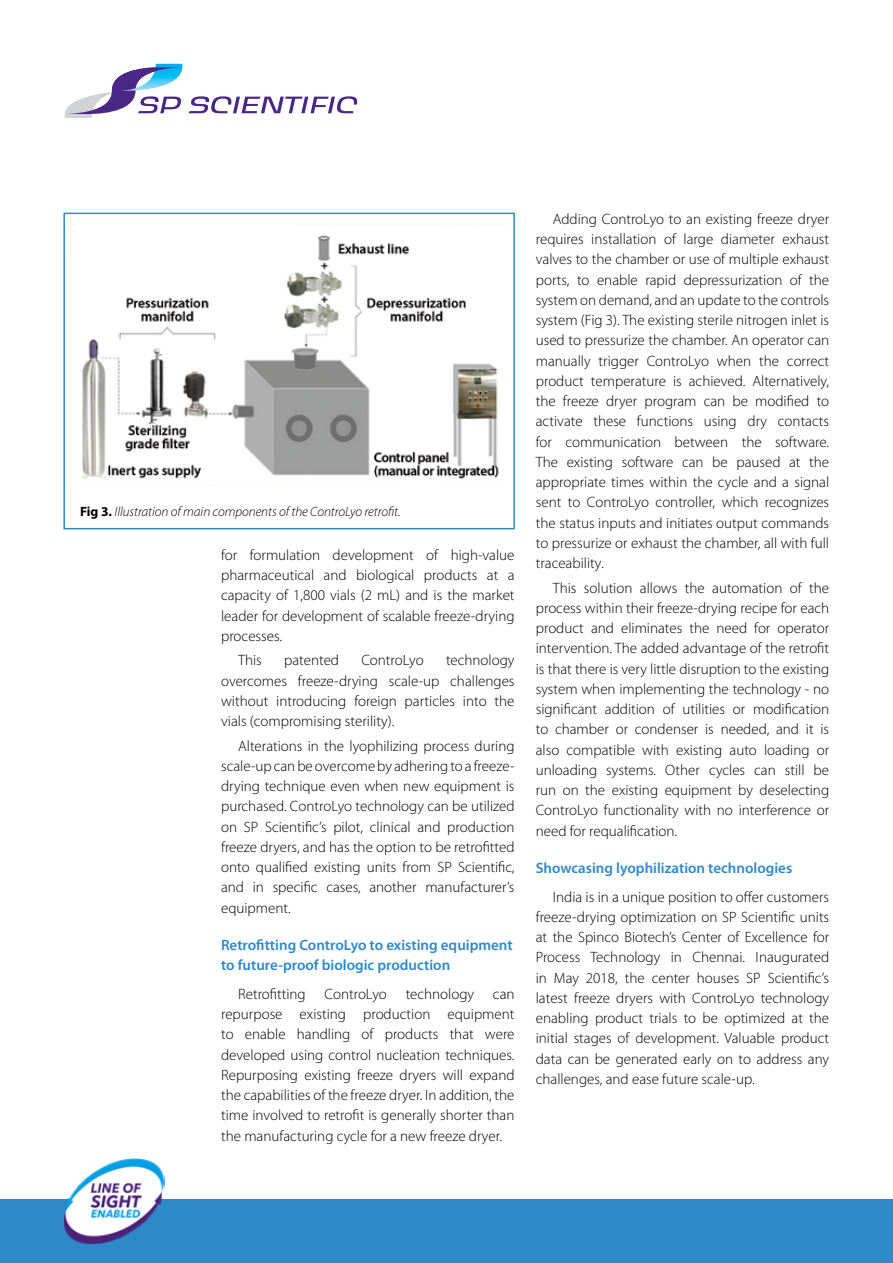
<style>
.page{position:relative;width:893px;height:1263px;background:#fff}
.page>*{position:absolute;margin:0;border:0;box-sizing:border-box;transform-origin:0 0}
.t1{font:300 15px/20.2px "Myriad Pro";color:#000;text-align:justify}
.t2{font:600 15px/20.2px "Myriad Pro";color:#2e89c9}
.t3{font:italic 300 13.5px "Myriad Pro";letter-spacing:-.005em;color:#000}
.s1{font-weight:700;font-style:normal}
</style>
<div class="page">
<div style="left:0;top:1199px;width:893px;height:64px;background:#2e89c9"></div>
<svg style="left:65px;top:64px;width:292px;height:54px"></svg>
<img style="left:65px;top:1158px;width:100px;height:85px">
<div style="left:63px;top:213px;width:452px;height:316px;border:1px solid #2e89c9"></div>
<img style="left:82px;top:235px;width:417px;height:244px">
<p class="t3" style="left:80px;top:504px;width:322px"><span class="s1">Fig 3.</span> Illustration of main components of the ControLyo retrofit.</p>
<p class="t1" style="left:221px;top:545px;width:295px">for formulation development of high-value pharmaceutical and biological products at a capacity of 1,800 vials (2 mL) and is the market leader for development of scalable freeze-drying processes.</p>
<p class="t1" style="left:238px;top:650px;width:25px">This</p>
<p class="t1" style="left:284px;top:650px;width:56px">patented</p>
<p class="t1" style="left:361px;top:650px;width:64px">ControLyo</p>
<p class="t1" style="left:221px;top:650px;width:295px;text-indent:225px">technology overcomes freeze-drying scale-up challenges without introducing foreign particles into the vials (compromising sterility).</p>
<p class="t1" style="left:221px;top:736px;width:295px;text-indent:17px">Alterations in the lyophilizing process during scale-up can be overcome by adhering to a freeze&shy;drying technique even when new equipment is purchased. ControLyo technology can be utilized on SP Scientific’s pilot, clinical and production freeze dryers, and has the option to be retrofitted onto qualified existing units from SP Scientific, and in specific cases, another manufacturer’s equipment.</p>
<p class="t2" style="left:221px;top:935px;width:293px">Retrofitting ControLyo to existing equipment to future-proof biologic production</p>
<p class="t1" style="left:238px;top:984px;width:69px">Retrofitting</p>
<p class="t1" style="left:325px;top:984px;width:64px">ControLyo</p>
<p class="t1" style="left:406px;top:984px;width:70px">technology</p>
<p class="t1" style="left:221px;top:984px;width:295px;text-indent:272px">can repurpose existing production equipment to enable handling of products that were developed using control nucleation techniques.<br>Repurposing existing freeze dryers will expand the capabilities of the freeze dryer. In addition, the time involved to retrofit is generally shorter than the manufacturing cycle for a new freeze dryer.</p>
<p class="t1" style="left:536px;top:209px;width:295px;text-indent:17px">Adding ControLyo to an existing freeze dryer requires installation of large diameter exhaust valves to the chamber or use of multiple exhaust ports, to enable rapid depressurization of the system on demand, and an update to the controls system (Fig 3). The existing sterile nitrogen inlet is used to pressurize the chamber. An operator can manually trigger ControLyo when the correct product temperature is achieved. Alternatively, the freeze dryer program can be modified to activate these functions using dry contacts for communication between the software.<br>The existing software can be paused at the appropriate times within the cycle and a signal sent to ControLyo controller, which recognizes the status inputs and initiates output commands to pressurize or exhaust the chamber, all with full traceability.</p>
<p class="t1" style="left:536px;top:578px;width:295px;text-indent:17px">This solution allows the automation of the process within their freeze-drying recipe for each product and eliminates the need for operator intervention. The added advantage of the retrofit is that there is very little disruption to the existing system when implementing the technology - no significant addition of utilities or modification to chamber or condenser is needed, and it is also compatible with existing auto loading or unloading systems. Other cycles can still be run on the existing equipment by deselecting ControLyo functionality with no interference or need for requalification.</p>
<p class="t2" style="left:536px;top:858px;width:258px">Showcasing lyophilization technologies</p>
<p class="t1" style="left:536px;top:887px;width:295px;text-indent:17px">India is in a unique position to offer customers freeze-drying optimization on SP Scientific units at the Spinco Biotech’s Center of Excellence for Process Technology in Chennai. Inaugurated in May 2018, the center houses SP Scientific’s latest freeze dryers with ControLyo technology enabling product trials to be optimized at the initial stages of development. Valuable product data can be generated early on to address any challenges, and ease future scale-up.</p>
</div>
